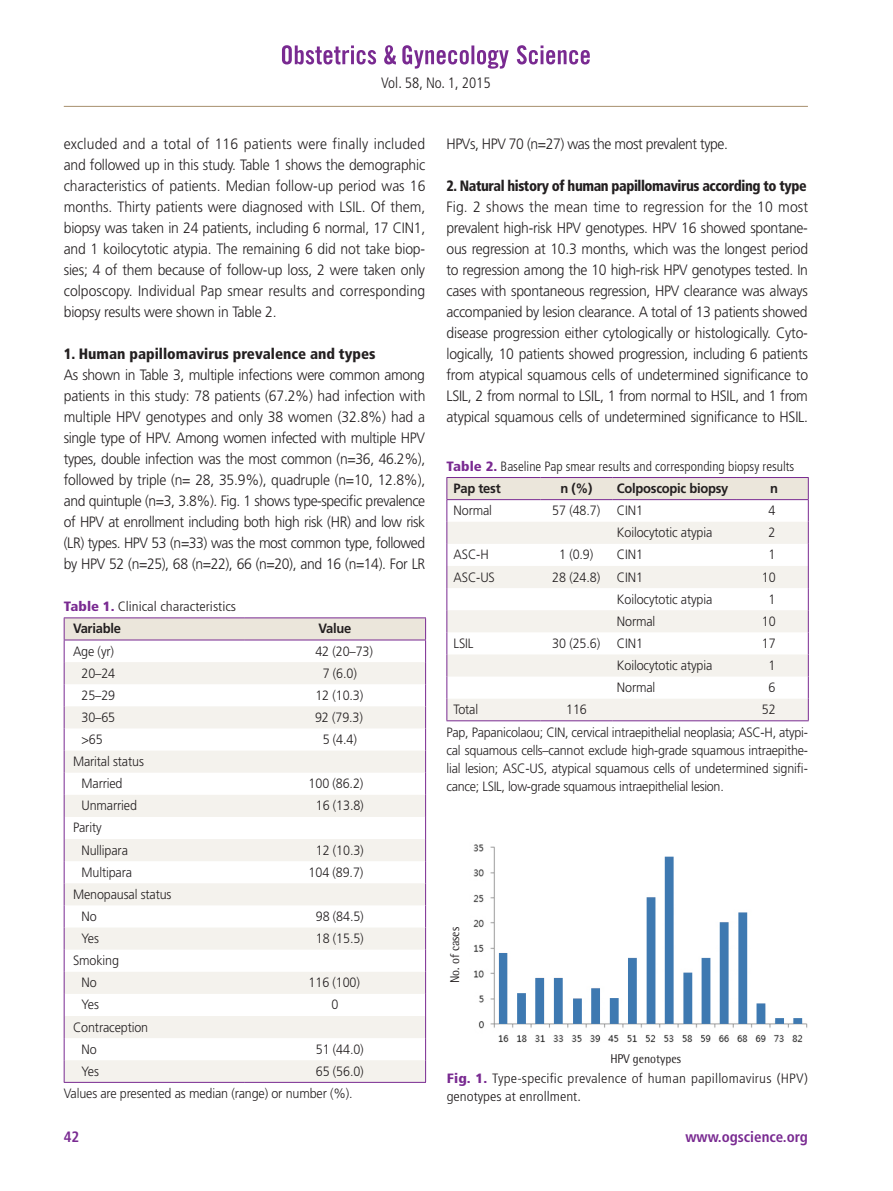
<style>
.page{position:relative;width:893px;height:1191px;background:#fff}
.page>*{position:absolute;margin:0;border:0;box-sizing:border-box;transform-origin:0 0}
.t1{font:300 15px/21px "Frutiger LT Std";letter-spacing:-.015em;color:#231f20;text-align:justify;scale:.93 1}
.t2{font:900 condensed 15px "Frutiger LT Std";letter-spacing:-.03em;color:#231f20;scale:.94 1}
.t3{font:900 condensed 15px "Frutiger LT Std";color:#231f20}
.t4{font:700 condensed 15px "Frutiger LT Std";color:#792a91}
.t5{font:300 condensed 15px "Frutiger LT Std";color:#231f20}
.t6{font:300 13.5px/22px "Frutiger LT Std";letter-spacing:-.01em;color:#231f20;scale:.93 1}
.t7{font:300 condensed 13.5px/18px "Frutiger LT Std";color:#231f20;scale:1.1 1}
.t8{font:300 condensed 13.5px/22.5px "Frutiger LT Std";color:#231f20}
.t9{font:700 13.5px "Frutiger LT Std";letter-spacing:-.02em;color:#231f20;scale:.96 1}
.t10{font:12.75px "Rotis Semi Sans Std";color:#231f20;scale:.93 1}
.s1{font-weight:900;color:#792a91}
.s2{font-weight:700;font-stretch:normal}
</style>
<div class="page">
<hr style="left:64px;top:106px;width:744px;height:1px;background:#ad9676">
<svg style="left:517px;top:45px;width:73px;height:19px"></svg>
<svg style="left:402px;top:45px;width:107px;height:24px"></svg>
<svg style="left:282px;top:45px;width:114px;height:19px"></svg>
<img style="left:473px;top:844px;width:335px;height:198px">
<hr style="left:64px;top:617px;width:181px;height:1px;background:#792a91">
<hr style="left:245px;top:617px;width:181px;height:1px;background:#792a91">
<svg style="left:64px;top:618px;width:362px;height:464px"></svg>
<hr style="left:64px;top:1082px;width:181px;height:1px;background:#792a91">
<hr style="left:245px;top:1082px;width:181px;height:1px;background:#792a91">
<svg style="left:446px;top:477px;width:363px;height:243px"></svg>
<hr style="left:446px;top:720px;width:94px;height:1px;background:#792a91">
<hr style="left:540px;top:720px;width:73px;height:1px;background:#792a91">
<hr style="left:613px;top:720px;width:123px;height:1px;background:#792a91">
<hr style="left:736px;top:720px;width:73px;height:1px;background:#792a91">
<p class="t5" style="left:381px;top:74px;width:111px">Vol. 58, No. 1, 2015</p>
<p class="t1" style="left:64px;top:133px;width:390px">excluded and a total of 116 patients were finally included and followed up in this study. Table 1 shows the demographic characteristics of patients. Median follow-up period was 16 months. Thirty patients were diagnosed with LSIL. Of them, biopsy was taken in 24 patients, including 6 normal, 17 CIN1, and 1 koilocytotic atypia. The remaining 6 did not take biop&shy;sies; 4 of them because of follow-up loss, 2 were taken only colposcopy. Individual Pap smear results and corresponding biopsy results were shown in Table 2.</p>
<p class="t3" style="left:64px;top:344px;width:313px">1. Human papillomavirus prevalence and types</p>
<p class="t1" style="left:64px;top:364px;width:390px">As shown in Table 3, multiple infections were common among patients in this study: 78 patients (67.2%) had infection with multiple HPV genotypes and only 38 women (32.8%) had a single type of HPV. Among women infected with multiple HPV types, double infection was the most common (n=36, 46.2%), followed by triple (n= 28, 35.9%), quadruple (n=10, 12.8%), and quintuple (n=3, 3.8%). Fig. 1 shows type-specific prevalence of HPV at enrollment including both high risk (HR) and low risk (LR) types. HPV 53 (n=33) was the most common type, followed by HPV 52 (n=25), 68 (n=22), 66 (n=20), and 16 (n=14). For LR</p>
<p class="t7" style="left:73px;top:595px;width:150px;line-height:22.5px;text-indent:-9px"><span class="s1">Table 1.</span> Clinical characteristics<br><span class="s2">Variable</span></p>
<p class="t9" style="left:319px;top:621px;width:36px">Value</p>
<p class="t6" style="left:73px;top:640px;width:46px">Age (yr)</p>
<p class="t6" style="left:315px;top:640px;width:63px">42 (20–73)</p>
<p class="t6" style="left:82px;top:662px;width:38px">20–24</p>
<p class="t6" style="left:323px;top:662px;width:38px">7 (6.0)</p>
<p class="t6" style="left:82px;top:684px;width:38px">25–29</p>
<p class="t6" style="left:315px;top:684px;width:53px">12 (10.3)</p>
<p class="t6" style="left:82px;top:706px;width:38px">30–65</p>
<p class="t6" style="left:315px;top:706px;width:53px">92 (79.3)</p>
<p class="t6" style="left:82px;top:728px;width:24px">&gt;65</p>
<p class="t6" style="left:323px;top:728px;width:38px">5 (4.4)</p>
<p class="t6" style="left:82px;top:750px;width:69px;text-indent:-8px">Marital status<br>Married</p>
<p class="t6" style="left:309px;top:772px;width:60px">100 (86.2)</p>
<p class="t6" style="left:82px;top:795px;width:61px">Unmarried</p>
<p class="t6" style="left:316px;top:795px;width:53px">16 (13.8)</p>
<p class="t6" style="left:82px;top:817px;width:51px;text-indent:-8px">Parity<br>Nullipara</p>
<p class="t6" style="left:316px;top:839px;width:53px">12 (10.3)</p>
<p class="t6" style="left:82px;top:861px;width:56px">Multipara</p>
<p class="t6" style="left:309px;top:861px;width:60px">104 (89.7)</p>
<p class="t6" style="left:82px;top:883px;width:98px;text-indent:-8px">Menopausal status<br>No</p>
<p class="t6" style="left:316px;top:905px;width:53px">98 (84.5)</p>
<p class="t6" style="left:82px;top:927px;width:20px">Yes</p>
<p class="t6" style="left:316px;top:927px;width:53px">18 (15.5)</p>
<p class="t6" style="left:82px;top:949px;width:42px;text-indent:-8px">Smoking<br>No</p>
<p class="t6" style="left:309px;top:971px;width:57px">116 (100)</p>
<p class="t6" style="left:82px;top:994px;width:20px">Yes</p>
<p class="t6" style="left:332px;top:994px;width:9px">0</p>
<p class="t6" style="left:82px;top:1016px;width:73px;text-indent:-8px">Contraception<br>No</p>
<p class="t6" style="left:316px;top:1038px;width:53px">51 (44.0)</p>
<p class="t6" style="left:64px;top:1059px;width:324px;line-height:22.6px;text-indent:252px">65 (56.0)<br>Values are presented as median (range) or number (%).</p>
<p class="t6" style="left:82px;top:1060px;width:20px">Yes</p>
<p class="t1" style="left:446px;top:133px;width:304px">HPVs, HPV 70 (n=27) was the most prevalent type.</p>
<p class="t2" style="left:446px;top:176px;width:385px">2. Natural history of human papillomavirus according to type</p>
<p class="t1" style="left:446px;top:196px;width:390px">Fig. 2 shows the mean time to regression for the 10 most prevalent high-risk HPV genotypes. HPV 16 showed spontane&shy;ous regression at 10.3 months, which was the longest period to regression among the 10 high-risk HPV genotypes tested. In cases with spontaneous regression, HPV clearance was always accompanied by lesion clearance. A total of 13 patients showed disease progression either cytologically or histologically. Cyto&shy;logically, 10 patients showed progression, including 6 patients from atypical squamous cells of undetermined significance to LSIL, 2 from normal to LSIL, 1 from normal to HSIL, and 1 from atypical squamous cells of undetermined significance to HSIL.</p>
<p class="t8" style="left:454px;top:455px;width:342px;text-indent:-7px"><span class="s1">Table 2.</span> Baseline Pap smear results and corresponding biopsy results<br><span class="s2">Pap test</span></p>
<p class="t9" style="left:560px;top:480px;width:35px">n (%)</p>
<p class="t9" style="left:617px;top:480px;width:118px">Colposcopic biopsy</p>
<p class="t9" style="left:770px;top:480px;width:10px">n</p>
<p class="t6" style="left:454px;top:500px;width:43px">Normal</p>
<p class="t6" style="left:552px;top:500px;width:99px">57 (48.7) CIN1</p>
<p class="t6" style="left:768px;top:500px;width:9px">4</p>
<p class="t6" style="left:617px;top:522px;width:104px">Koilocytotic atypia</p>
<p class="t6" style="left:768px;top:522px;width:9px">2</p>
<p class="t6" style="left:454px;top:544px;width:39px">ASC-H</p>
<p class="t6" style="left:559px;top:544px;width:38px">1 (0.9)</p>
<p class="t6" style="left:617px;top:544px;width:30px">CIN1</p>
<p class="t6" style="left:768px;top:544px;width:9px">1</p>
<p class="t6" style="left:454px;top:566px;width:46px">ASC-US</p>
<p class="t6" style="left:552px;top:566px;width:99px">28 (24.8) CIN1</p>
<p class="t6" style="left:762px;top:566px;width:16px">10</p>
<p class="t6" style="left:617px;top:588px;width:104px">Koilocytotic atypia</p>
<p class="t6" style="left:768px;top:588px;width:9px">1</p>
<p class="t6" style="left:617px;top:610px;width:43px">Normal</p>
<p class="t6" style="left:762px;top:610px;width:16px">10</p>
<p class="t6" style="left:454px;top:632px;width:23px">LSIL</p>
<p class="t6" style="left:552px;top:632px;width:99px">30 (25.6) CIN1</p>
<p class="t6" style="left:762px;top:632px;width:16px">17</p>
<p class="t6" style="left:617px;top:654px;width:104px">Koilocytotic atypia</p>
<p class="t6" style="left:768px;top:654px;width:9px">1</p>
<p class="t6" style="left:617px;top:676px;width:43px">Normal</p>
<p class="t6" style="left:768px;top:676px;width:9px">6</p>
<p class="t6" style="left:454px;top:698px;width:28px">Total</p>
<p class="t6" style="left:566px;top:698px;width:24px">116</p>
<p class="t6" style="left:446px;top:698px;width:390px;line-height:22.6px;text-indent:315px">52<br>Pap, Papanicolaou; CIN, cervical intraepithelial neoplasia; ASC-H, atypi-</p>
<p class="t6" style="left:446px;top:741px;width:390px;line-height:18px;text-align:justify">cal squamous cells–cannot exclude high-grade squamous intraepithe&shy;lial lesion; ASC-US, atypical squamous cells of undetermined signifi&shy;cance; LSIL, low-grade squamous intraepithelial lesion.</p>
<p class="t10" style="left:447px;top:983px;width:62px;rotate:-90deg">No. of cases</p>
<p class="t10" style="left:610px;top:1051px;width:77px">HPV genotypes</p>
<p class="t7" style="left:447px;top:1069px;width:330px"><span class="s1">Fig. 1.</span> Type-specific prevalence of human papillomavirus (HPV) genotypes at enrollment.</p>
<p class="t4" style="left:64px;top:1128px;width:17px">42</p>
<p class="t4" style="left:685px;top:1128px;width:124px">www.ogscience.org</p>
</div>
